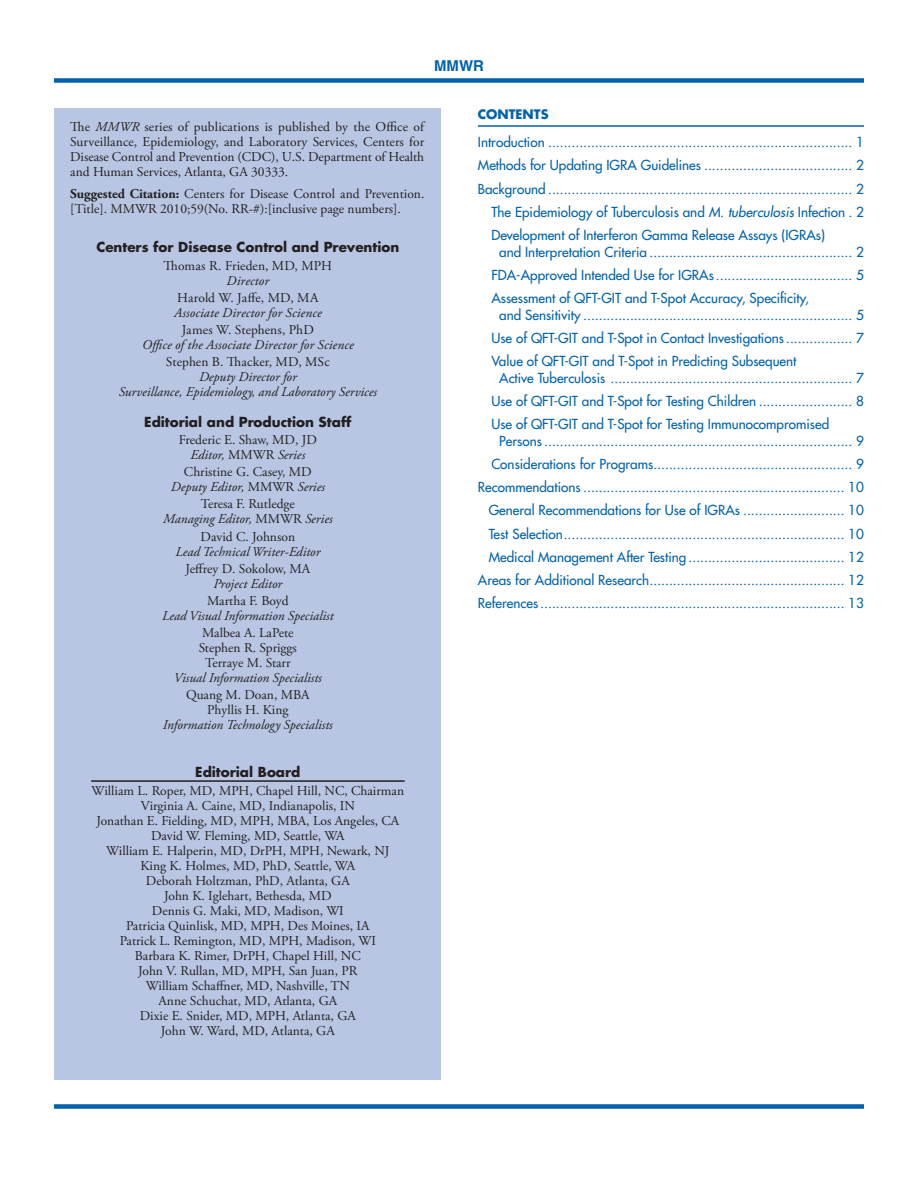
<style>
.page{position:relative;width:918px;height:1188px;background:#fff}
.page>*{position:absolute;margin:0;border:0;box-sizing:border-box;transform-origin:0 0}
.Header_-_Left{font:700 15px "Helvetica LT Std";color:#0161ab}
.TOC_H3{font:500 13.5px/16.5px "Futura Std";color:#0161ab}
.Ed_Bd_Member{font:13.5px "Adobe Garamond Pro";color:#231f20}
.TOC_H2{font:500 13.5px "Futura Std";color:#0161ab}
.Credits_-_Title{font:italic 13.5px/15px "Adobe Garamond Pro";color:#231f20;text-align:center}
.Credits_Box_Text{font:13.5px/15px "Adobe Garamond Pro";color:#231f20;text-align:justify}
.Credits_-_Name{font:13.5px "Adobe Garamond Pro";color:#231f20}
.Credits_-_Division{font:700 13.5px "Futura Std";color:#231f20}
.Ed_Bd_Head{font:700 13.5px "Futura Std";color:#231f20}
.TOC_Title{font:700 12.75px "Futura Std";color:#0161ab}
.s1{font-style:italic}
.s2{font-weight:700}
.s3{font-style:normal}
</style>
<div class="page">
<div style="left:54px;top:1104px;width:810px;height:5px;background:#0161ab"></div>
<div style="left:54px;top:78px;width:810px;height:5px;background:#0161ab"></div>
<div style="left:54px;top:108px;width:386px;height:972px;background:#b8c6e3"></div>
<hr style="left:91px;top:780px;width:314px;height:2px;background:#231f20">
<hr style="left:478px;top:125px;width:386px;height:2px;background:#0161ab">
<p class="Header_-_Left" style="left:434px;top:57px;width:51px">MMWR</p>
<p class="Credits_Box_Text" style="left:70px;top:120px;width:356px">The <span class="s1">MMWR</span> series of publications is published by the Office of Surveillance, Epidemiology, and Laboratory Services, Centers for Disease Control and Prevention (CDC), U.S. Department of Health and Human Services, Atlanta, GA 30333.</p>
<p class="Credits_Box_Text" style="left:70px;top:186px;width:356px"><span class="s2">Suggested Citation:</span> Centers for Disease Control and Prevention. [Title]. MMWR 2010;59(No. RR-#):[inclusive page numbers].</p>
<p class="Credits_-_Division" style="left:96px;top:238px;width:304px">Centers for Disease Control and Prevention</p>
<p class="Credits_-_Name" style="left:164px;top:257px;width:170px">Thomas R. Frieden, MD, MPH</p>
<p class="Credits_-_Title" style="left:227px;top:273px;width:44px">Director</p>
<p class="Credits_-_Name" style="left:177px;top:290px;width:143px">Harold W. Jaffe, MD, MA</p>
<p class="Credits_-_Title" style="left:174px;top:306px;width:149px">Associate Director for Science</p>
<p class="Credits_-_Name" style="left:182px;top:322px;width:134px">James W. Stephens, PhD</p>
<p class="Credits_-_Title" style="left:142px;top:338px;width:213px">Office of the Associate Director for Science</p>
<p class="Credits_-_Name" style="left:166px;top:354px;width:165px">Stephen B. Thacker, MD, MSc</p>
<p class="Credits_-_Title" style="left:119px;top:370px;width:260px">Deputy Director for<br>Surveillance, Epidemiology, and Laboratory Services</p>
<p class="Credits_-_Division" style="left:144px;top:413px;width:209px">Editorial and Production Staff</p>
<p class="Credits_-_Name" style="left:179px;top:432px;width:140px">Frederic E. Shaw, MD, JD</p>
<p class="Credits_-_Title" style="left:191px;top:448px;width:116px">Editor, <span class="s3">MMWR</span> Series</p>
<p class="Credits_-_Name" style="left:184px;top:464px;width:129px">Christine G. Casey, MD</p>
<p class="Credits_-_Title" style="left:171px;top:480px;width:156px">Deputy Editor, <span class="s3">MMWR</span> Series</p>
<p class="Credits_-_Name" style="left:201px;top:496px;width:96px">Teresa F. Rutledge</p>
<p class="Credits_-_Title" style="left:163px;top:512px;width:171px">Managing Editor, <span class="s3">MMWR</span> Series</p>
<p class="Credits_-_Name" style="left:201px;top:528px;width:96px">David C. Johnson</p>
<p class="Credits_-_Title" style="left:175px;top:544px;width:147px">Lead Technical Writer-Editor</p>
<p class="Credits_-_Name" style="left:186px;top:560px;width:126px">Jeffrey D. Sokolow, MA</p>
<p class="Credits_-_Title" style="left:214px;top:576px;width:70px">Project Editor</p>
<p class="Credits_-_Name" style="left:207px;top:592px;width:83px">Martha F. Boyd</p>
<p class="Credits_-_Title" style="left:162px;top:608px;width:173px">Lead Visual Information Specialist</p>
<p class="Credits_-_Name" style="left:202px;top:625px;width:93px">Malbea A. LaPete</p>
<p class="Credits_-_Name" style="left:199px;top:640px;width:100px">Stephen R. Spriggs</p>
<p class="Credits_-_Name" style="left:205px;top:655px;width:87px">Terraye M. Starr</p>
<p class="Credits_-_Title" style="left:174px;top:671px;width:149px">Visual Information Specialists</p>
<p class="Credits_-_Name" style="left:186px;top:687px;width:125px">Quang M. Doan, MBA</p>
<p class="Credits_-_Name" style="left:207px;top:702px;width:83px">Phyllis H. King</p>
<p class="Credits_-_Title" style="left:163px;top:718px;width:171px">Information Technology Specialists</p>
<p class="Ed_Bd_Head" style="left:195px;top:763px;width:107px">Editorial Board</p>
<p class="Ed_Bd_Member" style="left:92px;top:783px;width:314px">William L. Roper, MD, MPH, Chapel Hill, NC, Chairman</p>
<p class="Ed_Bd_Member" style="left:141px;top:798px;width:216px">Virginia A. Caine, MD, Indianapolis, IN</p>
<p class="Ed_Bd_Member" style="left:96px;top:813px;width:304px">Jonathan E. Fielding, MD, MPH, MBA, Los Angeles, CA</p>
<p class="Ed_Bd_Member" style="left:151px;top:828px;width:195px">David W. Fleming, MD, Seattle, WA</p>
<p class="Ed_Bd_Member" style="left:106px;top:843px;width:285px">William E. Halperin, MD, DrPH, MPH, Newark, NJ</p>
<p class="Ed_Bd_Member" style="left:140px;top:858px;width:216px">King K. Holmes, MD, PhD, Seattle, WA</p>
<p class="Ed_Bd_Member" style="left:146px;top:873px;width:205px">Deborah Holtzman, PhD, Atlanta, GA</p>
<p class="Ed_Bd_Member" style="left:164px;top:888px;width:169px">John K. Iglehart, Bethesda, MD</p>
<p class="Ed_Bd_Member" style="left:152px;top:903px;width:193px">Dennis G. Maki, MD, Madison, WI</p>
<p class="Ed_Bd_Member" style="left:126px;top:918px;width:245px">Patricia Quinlisk, MD, MPH, Des Moines, IA</p>
<p class="Ed_Bd_Member" style="left:120px;top:933px;width:258px">Patrick L. Remington, MD, MPH, Madison, WI</p>
<p class="Ed_Bd_Member" style="left:135px;top:948px;width:227px">Barbara K. Rimer, DrPH, Chapel Hill, NC</p>
<p class="Ed_Bd_Member" style="left:138px;top:963px;width:221px">John V. Rullan, MD, MPH, San Juan, PR</p>
<p class="Ed_Bd_Member" style="left:146px;top:978px;width:206px">William Schaffner, MD, Nashville, TN</p>
<p class="Ed_Bd_Member" style="left:159px;top:993px;width:180px">Anne Schuchat, MD, Atlanta, GA</p>
<p class="Credits_-_Name" style="left:140px;top:1008px;width:217px">Dixie E. Snider, MD, MPH, Atlanta, GA</p>
<p class="Ed_Bd_Member" style="left:161px;top:1023px;width:175px">John W. Ward, MD, Atlanta, GA</p>
<p class="TOC_Title" style="left:478px;top:105px;width:71px">Contents</p>
<p class="TOC_H2" style="left:478px;top:134px;width:388px">Introduction .............................................................................. 1</p>
<p class="TOC_H2" style="left:478px;top:157px;width:388px">Methods for Updating IGRA Guidelines ...................................... 2</p>
<p class="TOC_H2" style="left:478px;top:180px;width:388px">Background .............................................................................. 2</p>
<p class="TOC_H3" style="left:491px;top:204px;width:374px">The Epidemiology of Tuberculosis and <span class="s1">M. tuberculosis</span> Infection . 2</p>
<p class="TOC_H3" style="left:499px;top:227px;width:366px;text-indent:-8px">Development of Interferon Gamma Release Assays (IGRAs)<br>and Interpretation Criteria .................................................... 2</p>
<p class="TOC_H3" style="left:491px;top:267px;width:374px">FDA-Approved Intended Use for IGRAs................................... 5</p>
<p class="TOC_H3" style="left:499px;top:290px;width:366px;text-indent:-8px">Assessment of QFT-GIT and T-Spot Accuracy, Specificity,<br>and Sensitivity ..................................................................... 5</p>
<p class="TOC_H3" style="left:491px;top:330px;width:374px">Use of QFT-GIT and T-Spot in Contact Investigations ................. 7</p>
<p class="TOC_H3" style="left:499px;top:353px;width:366px;text-indent:-8px">Value of QFT-GIT and T-Spot in Predicting Subsequent<br>Active Tuberculosis .............................................................. 7</p>
<p class="TOC_H3" style="left:491px;top:393px;width:374px">Use of QFT-GIT and T-Spot for Testing Children ........................ 8</p>
<p class="TOC_H3" style="left:499px;top:416px;width:366px;text-indent:-8px">Use of QFT-GIT and T-Spot for Testing Immunocompromised<br>Persons ............................................................................... 9</p>
<p class="TOC_H3" style="left:491px;top:456px;width:374px">Considerations for Programs................................................... 9</p>
<p class="TOC_H2" style="left:478px;top:479px;width:388px">Recommendations ................................................................... 10</p>
<p class="TOC_H3" style="left:489px;top:502px;width:377px">General Recommendations for Use of IGRAs .......................... 10</p>
<p class="TOC_H3" style="left:489px;top:526px;width:377px">Test Selection........................................................................ 10</p>
<p class="TOC_H3" style="left:489px;top:549px;width:377px">Medical Management After Testing ........................................ 12</p>
<p class="TOC_H2" style="left:478px;top:572px;width:388px">Areas for Additional Research.................................................. 12</p>
<p class="TOC_H2" style="left:478px;top:595px;width:388px">References.............................................................................. 13</p>
</div>
